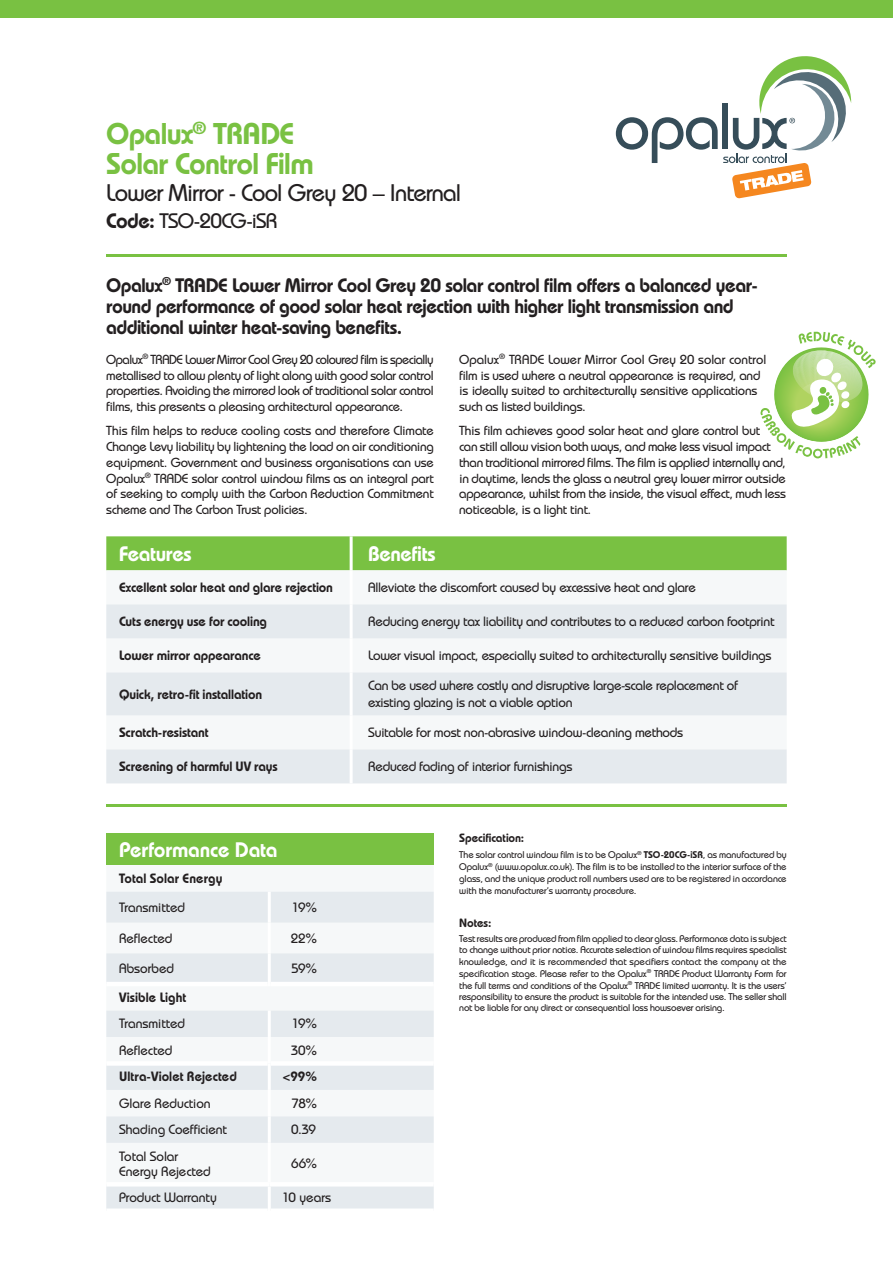
<style>
.page{position:relative;width:893px;height:1263px;background:#fff}
.page>*{position:absolute;margin:0;border:0;box-sizing:border-box;transform-origin:0 0}
.t1{font:600 30px/30px "Bauhaus Std";letter-spacing:-.025em;color:#79c142}
.t2{font:500 24px "Bauhaus Std";letter-spacing:-.03em;color:#231f20}
.t3{font:600 21px "Bauhaus Std";letter-spacing:-.015em;color:#fff}
.t4{font:500 21px "Bauhaus Std";letter-spacing:-.035em;color:#231f20}
.t5{font:600 19.5px/21px "Bauhaus Std";letter-spacing:-.025em;color:#231f20}
.t6{font:500 13.5px/15px "Bauhaus Std";letter-spacing:-.015em;color:#231f20}
.t7{font:600 13.5px "Bauhaus Std";letter-spacing:-.01em;color:#231f20}
.t8{font:500 13.2px/15.8px "Bauhaus Std";letter-spacing:-.015em;color:#231f20;text-align:justify}
.t9{font:600 12px "Bauhaus Std";letter-spacing:-.005em;color:#231f20}
.t10{font:500 9.75px/11.6px "Bauhaus Std";letter-spacing:-.015em;color:#231f20;text-align:justify}
.s1{font-weight:600}
</style>
<div class="page">
<div style="left:0;top:0;width:893px;height:17px;background:#79c142"></div>
<hr style="left:106px;top:255px;width:681px;height:2px;background:#79c142">
<hr style="left:106px;top:804px;width:681px;height:2px;background:#79c142">
<svg style="left:760px;top:332px;width:116px;height:127px"></svg>
<svg style="left:616px;top:56px;width:235px;height:142px"></svg>
<div style="left:106px;top:833px;width:328px;height:32px;background:#79c142"></div>
<svg style="left:106px;top:892px;width:328px;height:316px;fill:#e8ecf0"></svg>
<hr style="left:268px;top:892px;width:3px;height:31px;background:#fff">
<hr style="left:268px;top:923px;width:3px;height:30px;background:#fff">
<hr style="left:268px;top:1010px;width:3px;height:27px;background:#fff">
<hr style="left:268px;top:1090px;width:3px;height:26px;background:#fff">
<hr style="left:268px;top:1116px;width:3px;height:27px;background:#fff">
<hr style="left:268px;top:1143px;width:3px;height:39px;background:#fff">
<hr style="left:268px;top:1186px;width:3px;height:27px;background:#fff">
<hr style="left:268px;top:953px;width:3px;height:33px;background:#fff">
<hr style="left:106px;top:982px;width:162px;height:4px;background:#fff">
<hr style="left:271px;top:982px;width:163px;height:4px;background:#fff">
<hr style="left:268px;top:1037px;width:3px;height:26px;background:#fff">
<hr style="left:268px;top:1063px;width:3px;height:27px;background:#fff">
<div style="left:106px;top:1061px;width:162px;height:5px;background:#fff"></div>
<hr style="left:106px;top:1182px;width:163px;height:4px;background:#fff">
<div style="left:271px;top:1061px;width:163px;height:5px;background:#fff"></div>
<hr style="left:269px;top:1182px;width:165px;height:4px;background:#fff">
<div style="left:106px;top:536px;width:681px;height:34px;background:#79c142"></div>
<svg style="left:106px;top:570px;width:681px;height:1px"></svg>
<svg style="left:106px;top:604px;width:681px;height:179px;fill:#e5eaee"></svg>
<hr style="left:350px;top:536px;width:3px;height:34px;background:#fff">
<hr style="left:350px;top:570px;width:3px;height:34px;background:#fff">
<hr style="left:350px;top:604px;width:3px;height:34px;background:#fff">
<hr style="left:350px;top:638px;width:3px;height:34px;background:#fff">
<hr style="left:350px;top:672px;width:3px;height:43px;background:#fff">
<hr style="left:350px;top:715px;width:3px;height:34px;background:#fff">
<hr style="left:350px;top:749px;width:3px;height:34px;background:#fff">
<h1 class="t1" style="left:106px;top:118px;width:209px">Opalux<sup>®</sup> TRADE<br>Solar Control Film</h1>
<h2 class="t2" style="left:106px;top:179px;width:356px">Lower Mirror - Cool Grey 20 – Internal</h2>
<h3 class="t4" style="left:106px;top:208px;width:173px"><span class="s1">Code:</span> TSO-20CG-iSR</h3>
<h3 class="t5" style="left:106px;top:274px;width:653px">Opalux<sup>®</sup> TRADE Lower Mirror Cool Grey 20 solar control film offers a balanced year&shy;round performance of good solar heat rejection with higher light transmission and additional winter heat-saving benefits.</h3>
<p class="t8" style="left:106px;top:351px;width:329px">Opalux<sup>®</sup> TRADE Lower Mirror Cool Grey 20 coloured film is specially metallised to allow plenty of light along with good solar control properties. Avoiding the mirrored look of traditional solar control films, this presents a pleasing architectural appearance.</p>
<p class="t8" style="left:106px;top:423px;width:329px">This film helps to reduce cooling costs and therefore Climate Change Levy liability by lightening the load on air conditioning equipment. Government and business organisations can use Opalux<sup>®</sup> TRADE solar control window films as an integral part of seeking to comply with the Carbon Reduction Commitment scheme and The Carbon Trust policies.</p>
<p class="t8" style="left:459px;top:351px;width:309px;text-align:left">Opalux<sup>®</sup> TRADE Lower Mirror Cool Grey 20 solar control film is used where a neutral appearance is required, and is ideally suited to architecturally sensitive applications such as listed buildings.</p>
<p class="t8" style="left:459px;top:423px;width:328px;text-align:left">This film achieves good solar heat and glare control but<br>can still allow vision both ways, and make less visual impact than traditional mirrored films. The film is applied internally and, in daytime, lends the glass a neutral grey lower mirror outside appearance, whilst from the inside, the visual effect, much less noticeable, is a light tint.</p>
<h3 class="t3" style="left:119px;top:541px;width:74px">Features</h3>
<h3 class="t3" style="left:368px;top:541px;width:69px">Benefits</h3>
<p class="t7" style="left:119px;top:579px;width:215px">Excellent solar heat and glare rejection</p>
<p class="t6" style="left:368px;top:580px;width:329px">Alleviate the discomfort caused by excessive heat and glare</p>
<p class="t7" style="left:119px;top:613px;width:150px">Cuts energy use for cooling</p>
<p class="t6" style="left:368px;top:614px;width:408px">Reducing energy tax liability and contributes to a reduced carbon footprint</p>
<p class="t7" style="left:119px;top:647px;width:144px">Lower mirror appearance</p>
<p class="t6" style="left:368px;top:648px;width:405px">Lower visual impact, especially suited to architecturally sensitive buildings</p>
<p class="t7" style="left:119px;top:686px;width:145px">Quick, retro-fit installation</p>
<p class="t6" style="left:368px;top:677px;width:371px;line-height:16.5px">Can be used where costly and disruptive large-scale replacement of existing glazing is not a viable option</p>
<p class="t7" style="left:119px;top:724px;width:91px">Scratch-resistant</p>
<p class="t6" style="left:368px;top:725px;width:317px">Suitable for most non-abrasive window-cleaning methods</p>
<p class="t7" style="left:119px;top:758px;width:160px">Screening of harmful UV rays</p>
<p class="t6" style="left:368px;top:759px;width:206px">Reduced fading of interior furnishings</p>
<h3 class="t3" style="left:119px;top:837px;width:160px">Performance Data</h3>
<p class="t7" style="left:119px;top:870px;width:105px">Total Solar Energy</p>
<p class="t6" style="left:119px;top:899px;width:67px">Transmitted</p>
<p class="t6" style="left:292px;top:899px;width:27px">19%</p>
<p class="t6" style="left:119px;top:930px;width:55px">Reflected</p>
<p class="t6" style="left:291px;top:930px;width:28px">22%</p>
<p class="t6" style="left:119px;top:961px;width:56px">Absorbed</p>
<p class="t6" style="left:291px;top:961px;width:28px">59%</p>
<p class="t7" style="left:119px;top:989px;width:69px">Visible Light</p>
<p class="t6" style="left:119px;top:1016px;width:67px">Transmitted</p>
<p class="t6" style="left:292px;top:1016px;width:27px">19%</p>
<p class="t6" style="left:119px;top:1043px;width:55px">Reflected</p>
<p class="t6" style="left:291px;top:1043px;width:28px">30%</p>
<p class="t7" style="left:119px;top:1068px;width:119px">Ultra-Violet Rejected</p>
<p class="t7" style="left:283px;top:1068px;width:36px">&lt;99%</p>
<p class="t6" style="left:119px;top:1095px;width:93px">Glare Reduction</p>
<p class="t6" style="left:292px;top:1095px;width:27px">78%</p>
<p class="t6" style="left:119px;top:1122px;width:110px">Shading Coefficient</p>
<p class="t6" style="left:291px;top:1122px;width:27px">0.39</p>
<p class="t6" style="left:119px;top:1148px;width:93px">Total Solar<br>Energy Rejected</p>
<p class="t6" style="left:291px;top:1156px;width:28px">66%</p>
<p class="t6" style="left:119px;top:1190px;width:99px">Product Warranty</p>
<p class="t6" style="left:282px;top:1190px;width:51px">10 years</p>
<p class="t9" style="left:459px;top:830px;width:66px">Specification:</p>
<p class="t10" style="left:459px;top:849px;width:329px;line-height:12px">The solar control window film is to be Opalux<sup>®</sup> <span class="s1">TSO-20CG-iSR</span>, as manufactured by Opalux<sup>®</sup> (www.opalux.co.uk). The film is to be installed to the interior surface of the glass, and the unique product roll numbers used are to be registered in accordance with the manufacturer’s warranty procedure.</p>
<p class="t9" style="left:459px;top:915px;width:34px">Notes:</p>
<p class="t10" style="left:459px;top:933px;width:329px">Test results are produced from film applied to clear glass. Performance data is subject to change without prior notice. Accurate selection of window films requires specialist knowledge, and it is recommended that specifiers contact the company at the specification stage. Please refer to the Opalux<sup>®</sup> TRADE Product Warranty Form for the full terms and conditions of the Opalux<sup>®</sup> TRADE limited warranty. It is the users’ responsibility to ensure the product is suitable for the intended use. The seller shall not be liable for any direct or consequential loss howsoever arising.</p>
</div>
